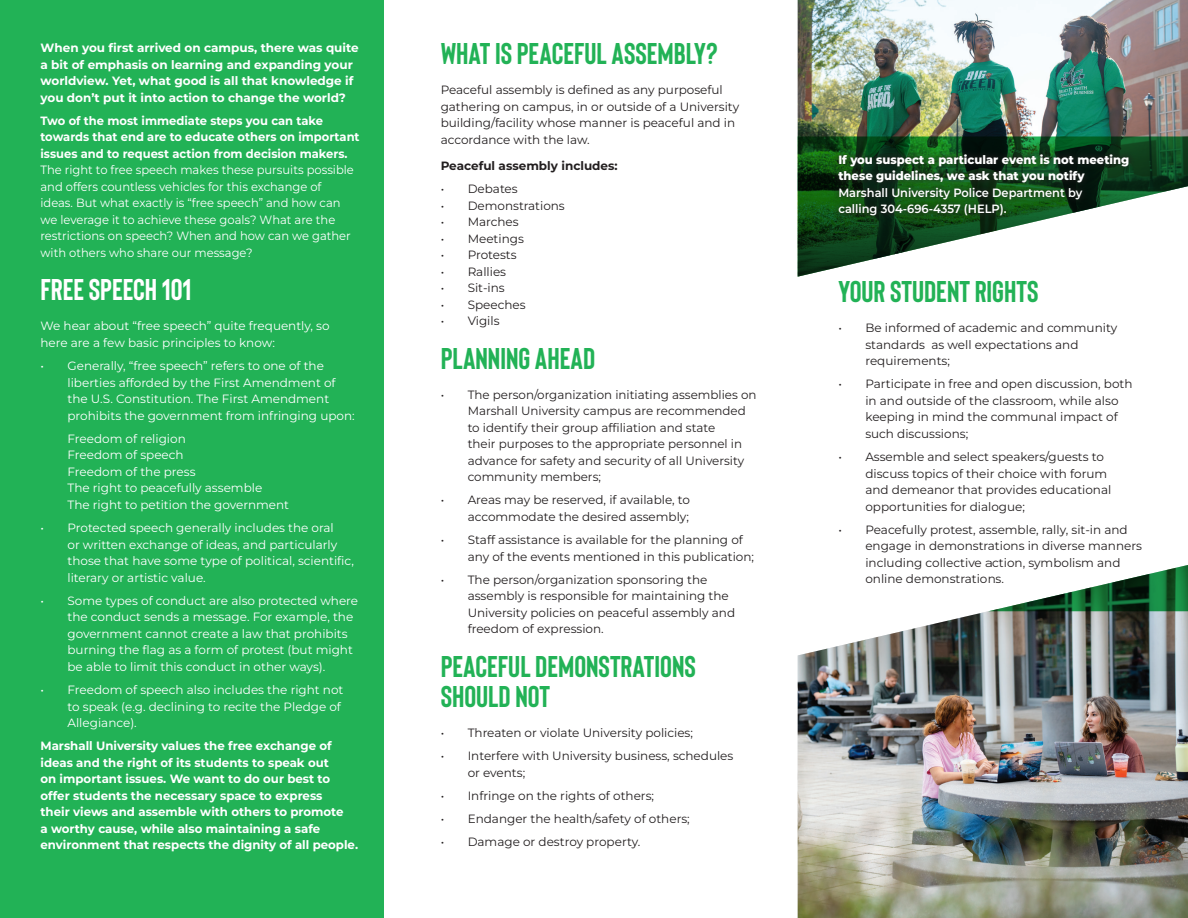
<style>
.page{position:relative;width:1188px;height:918px;background:#fff}
.page>*{position:absolute;margin:0;border:0;box-sizing:border-box;transform-origin:0 0}
.t1{font:700 30px/30px "Bison";color:#22b256}
.t2{font:700 30px "Bison";color:#fff}
.t3{font:12px/16.5px "Montserrat";color:#231f20}
.t4{font:12px/16.5px "Montserrat";color:#fff}
.t5{font:700 12px/16.5px "Montserrat";color:#fff}
.t6{font:12px/16.5px "Montserrat";color:#fff;scale:.96 1}
.t7{font:700 12px/16.5px "Montserrat";color:#fff;scale:.96 1}
.t8{font:800 12px/16.5px "Montserrat";color:#fff;scale:.96 1}
.t9{font:600 12px/16.5px "Montserrat";color:#fff;scale:.95 1}
.t10{font:700 12px "Montserrat";color:#231f20}
</style>
<div class="page">
<img style="left:798px;top:0;width:390px;height:136px">
<svg style="left:798px;top:136px;width:390px;height:141px"></svg>
<div style="left:0;top:0;width:384px;height:918px;background:#22b256"></div>
<img style="left:798px;top:611px;width:390px;height:307px">
<svg style="left:989px;top:565px;width:199px;height:46px"></svg>
<div style="left:832px;top:147px;width:304px;height:76px;background:#231f20;opacity:.75"></div>
<p class="t5" style="left:40px;top:39px;width:320px">When you first arrived on campus, there was quite a bit of emphasis on learning and expanding your worldview. Yet, what good is all that knowledge if you don’t put it into action to change the world?</p>
<p class="t7" style="left:40px;top:112px;width:334px">Two of the most immediate steps you can take towards that end are to educate others on important issues and to request action from decision makers.</p>
<p class="t6" style="left:40px;top:162px;width:328px">The right to free speech makes these pursuits possible and offers countless vehicles for this exchange of ideas. But what exactly is “free speech” and how can we leverage it to achieve these goals? What are the restrictions on speech? When and how can we gather with others who share our message?</p>
<h1 class="t2" style="left:40px;top:271px;width:152px">FREE SPEECH 101</h1>
<p class="t4" style="left:40px;top:318px;width:291px">We hear about “free speech” quite frequently, so here are a few basic principles to know:</p>
<p class="t4" style="left:68px;top:357px;width:289px;text-indent:-27px">• Generally, “free speech” refers to one of the liberties afforded by the First Amendment of the U.S. Constitution. The First Amendment prohibits the government from infringing upon:</p>
<p class="t4" style="left:68px;top:430px;width:223px">Freedom of religion<br>Freedom of speech<br>Freedom of the press<br>The right to peacefully assemble<br>The right to petition the government</p>
<p class="t4" style="left:68px;top:519px;width:288px;text-indent:-27px">• Protected speech generally includes the oral<br>or written exchange of ideas, and particularly those that have some type of political, scientific, literary or artistic value.</p>
<p class="t4" style="left:68px;top:592px;width:292px;text-indent:-27px">• Some types of conduct are also protected where the conduct sends a message. For example, the government cannot create a law that prohibits burning the flag as a form of protest (but might be able to limit this conduct in other ways).</p>
<p class="t4" style="left:68px;top:681px;width:277px;text-indent:-27px">• Freedom of speech also includes the right not to speak (e.g. declining to recite the Pledge of<br>Allegiance).</p>
<p class="t5" style="left:40px;top:738px;width:319px">Marshall University values the free exchange of ideas and the right of its students to speak out<br>on important issues. We want to do our best to offer students the necessary space to express<br>their views and assemble with others to promote<br>a worthy cause, while also maintaining a safe environment that respects the dignity of all people.</p>
<h1 class="t1" style="left:441px;top:38px;width:279px">WHAT IS PEACEFUL ASSEMBLY?</h1>
<p class="t3" style="left:441px;top:82px;width:300px">Peaceful assembly is defined as any purposeful gathering on campus, in or outside of a University building/facility whose manner is peaceful and in accordance with the law.</p>
<p class="t10" style="left:441px;top:158px;width:178px">Peaceful assembly includes:</p>
<p class="t3" style="left:441px;top:180px;width:79px">• Debates</p>
<p class="t3" style="left:441px;top:197px;width:126px">• Demonstrations</p>
<p class="t3" style="left:441px;top:213px;width:80px">• Marches</p>
<p class="t3" style="left:441px;top:230px;width:85px">• Meetings</p>
<p class="t3" style="left:441px;top:246px;width:77px">• Protests</p>
<p class="t3" style="left:441px;top:263px;width:67px">• Rallies</p>
<p class="t3" style="left:441px;top:279px;width:66px">• Sit-ins</p>
<p class="t3" style="left:441px;top:296px;width:86px">• Speeches</p>
<p class="t3" style="left:441px;top:312px;width:60px">• Vigils</p>
<h1 class="t1" style="left:441px;top:342px;width:156px">PLANNING AHEAD</h1>
<p class="t3" style="left:468px;top:386px;width:290px;text-indent:-27px">• The person/organization initiating assemblies on Marshall University campus are recommended to identify their group affiliation and state<br>their purposes to the appropriate personnel in advance for safety and security of all University community members;</p>
<p class="t3" style="left:441px;top:492px;width:251px;text-align:right">• Areas may be reserved, if available, to accommodate the desired assembly;</p>
<p class="t3" style="left:468px;top:531px;width:288px;text-indent:-27px">• Staff assistance is available for the planning of any of the events mentioned in this publication;</p>
<p class="t3" style="left:468px;top:571px;width:269px;text-indent:-27px">• The person/organization sponsoring the assembly is responsible for maintaining the University policies on peaceful assembly and freedom of expression.</p>
<h1 class="t1" style="left:441px;top:650px;width:257px">PEACEFUL DEMONSTRATIONS<br>SHOULD NOT</h1>
<p class="t3" style="left:441px;top:724px;width:254px">• Threaten or violate University policies;</p>
<p class="t3" style="left:468px;top:747px;width:267px;text-indent:-27px">• Interfere with University business, schedules or events;</p>
<p class="t3" style="left:441px;top:787px;width:215px">• Infringe on the rights of others;</p>
<p class="t3" style="left:441px;top:810px;width:251px">• Endanger the health/safety of others;</p>
<p class="t3" style="left:441px;top:834px;width:201px">• Damage or destroy property.</p>
<p class="t8" style="left:838px;top:151px;width:305px">If you suspect a particular event is not meeting these guidelines, we ask that you notify</p>
<p class="t9" style="left:838px;top:184px;width:258px">Marshall University Police Department by calling 304-696-4357 (HELP).</p>
<h1 class="t1" style="left:838px;top:275px;width:202px">YOUR STUDENT RIGHTS</h1>
<p class="t3" style="left:865px;top:319px;width:253px;text-indent:-27px">• Be informed of academic and community standards as well expectations and requirements;</p>
<p class="t3" style="left:865px;top:376px;width:269px;text-indent:-27px">• Participate in free and open discussion, both in and outside of the classroom, while also keeping in mind the communal impact of such discussions;</p>
<p class="t3" style="left:865px;top:448px;width:247px;text-indent:-27px">• Assemble and select speakers/guests to discuss topics of their choice with forum and demeanor that provides educational opportunities for dialogue;</p>
<p class="t3" style="left:865px;top:521px;width:278px;text-indent:-27px">• Peacefully protest, assemble, rally, sit-in and engage in demonstrations in diverse manners including collective action, symbolism and online demonstrations.</p>
</div>
